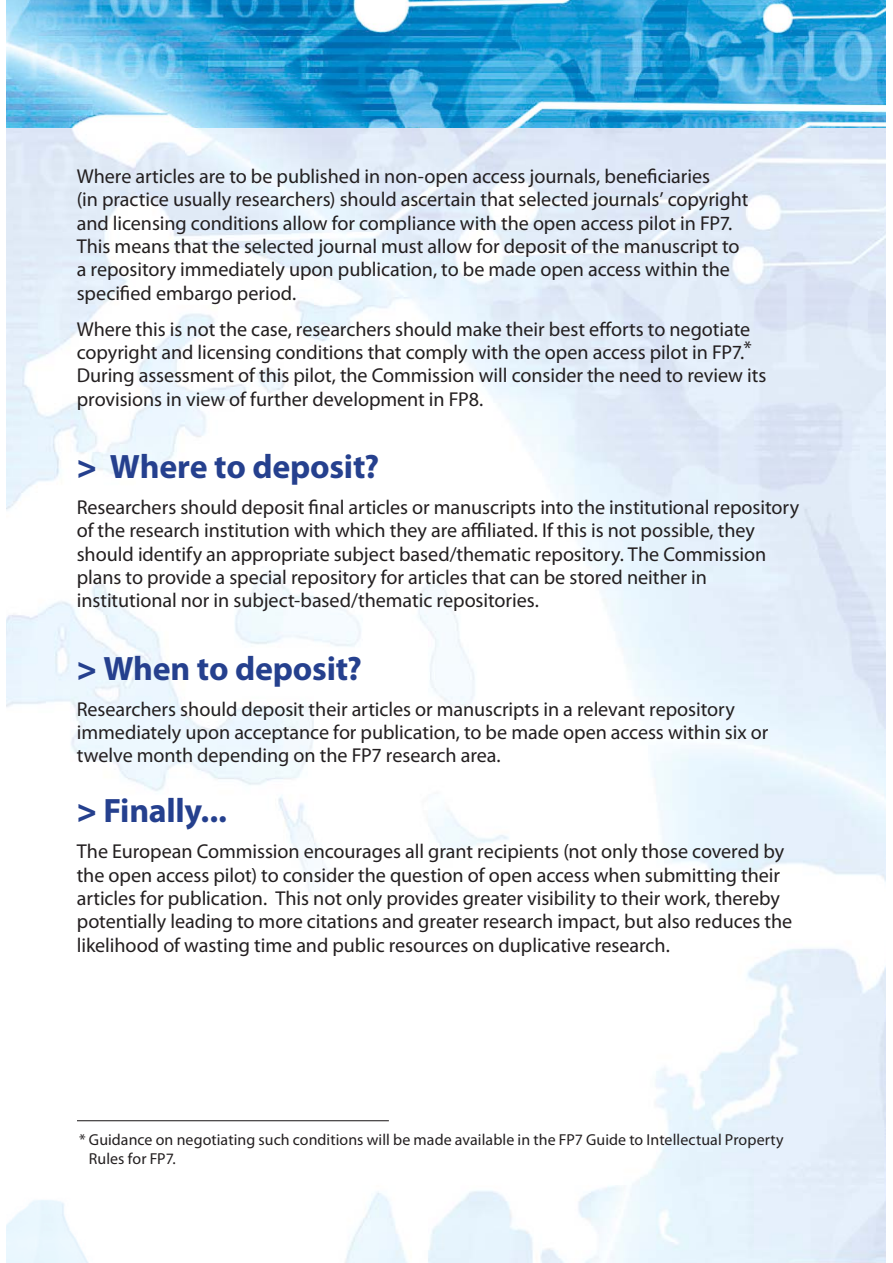
<style>
.page{position:relative;width:893px;height:1263px;background:#fff}
.page>*{position:absolute;margin:0;border:0;box-sizing:border-box;transform-origin:0 0}
.t1{font:700 33.9px "Myriad Pro";letter-spacing:-.005em;color:#25408e}
.t2{font:20.1px/23.2px "Myriad Pro";letter-spacing:-.005em;color:#231f20}
.t3{font:15.9px/19px "Myriad Pro";letter-spacing:.005em;color:#231f20}
.s1{font-weight:900}
</style>
<div class="page">
<img style="left:7px;top:128px;width:307px;height:994px">
<img style="left:7px;top:1200px;width:82px;height:63px">
<img style="left:7px;top:0;width:879px;height:128px">
<hr style="left:77px;top:1120px;width:312px;height:1px;background:#231f20">
<p class="t2" style="left:77px;top:166px;width:673px">Where articles are to be published in non-open access journals, beneficiaries<br>(in practice usually researchers) should ascertain that selected journals’ copyright and licensing conditions allow for compliance with the open access pilot in FP7.<br>This means that the selected journal must allow for deposit of the manuscript to a repository immediately upon publication, to be made open access within the specified embargo period.</p>
<p class="t2" style="left:77px;top:319px;width:691px">Where this is not the case, researchers should make their best efforts to negotiate copyright and licensing conditions that comply with the open access pilot in FP7.* During assessment of this pilot, the Commission will consider the need to review its provisions in view of further development in FP8.</p>
<h1 class="t1" style="left:77px;top:454px;width:304px"><span class="s1">&gt;</span> Where to deposit?</h1>
<p class="t2" style="left:77px;top:497px;width:724px">Researchers should deposit final articles or manuscripts into the institutional repository of the research institution with which they are affiliated. If this is not possible, they should identify an appropriate subject based/thematic repository. The Commission plans to provide a special repository for articles that can be stored neither in institutional nor in subject-based/thematic repositories.</p>
<h1 class="t1" style="left:77px;top:655px;width:287px"><span class="s1">&gt;</span> When to deposit?</h1>
<p class="t2" style="left:77px;top:699px;width:693px">Researchers should deposit their articles or manuscripts in a relevant repository immediately upon acceptance for publication, to be made open access within six or twelve month depending on the FP7 research area.</p>
<h1 class="t1" style="left:77px;top:798px;width:152px"><span class="s1">&gt;</span> Finally...</h1>
<p class="t2" style="left:77px;top:842px;width:717px">The European Commission encourages all grant recipients (not only those covered by the open access pilot) to consider the question of open access when submitting their articles for publication. This not only provides greater visibility to their work, thereby potentially leading to more citations and greater research impact, but also reduces the likelihood of wasting time and public resources on duplicative research.</p>
<p class="t3" style="left:89px;top:1131px;width:696px;text-indent:-10px">* Guidance on negotiating such conditions will be made available in the FP7 Guide to Intellectual Property<br>Rules for FP7.</p>
</div>
